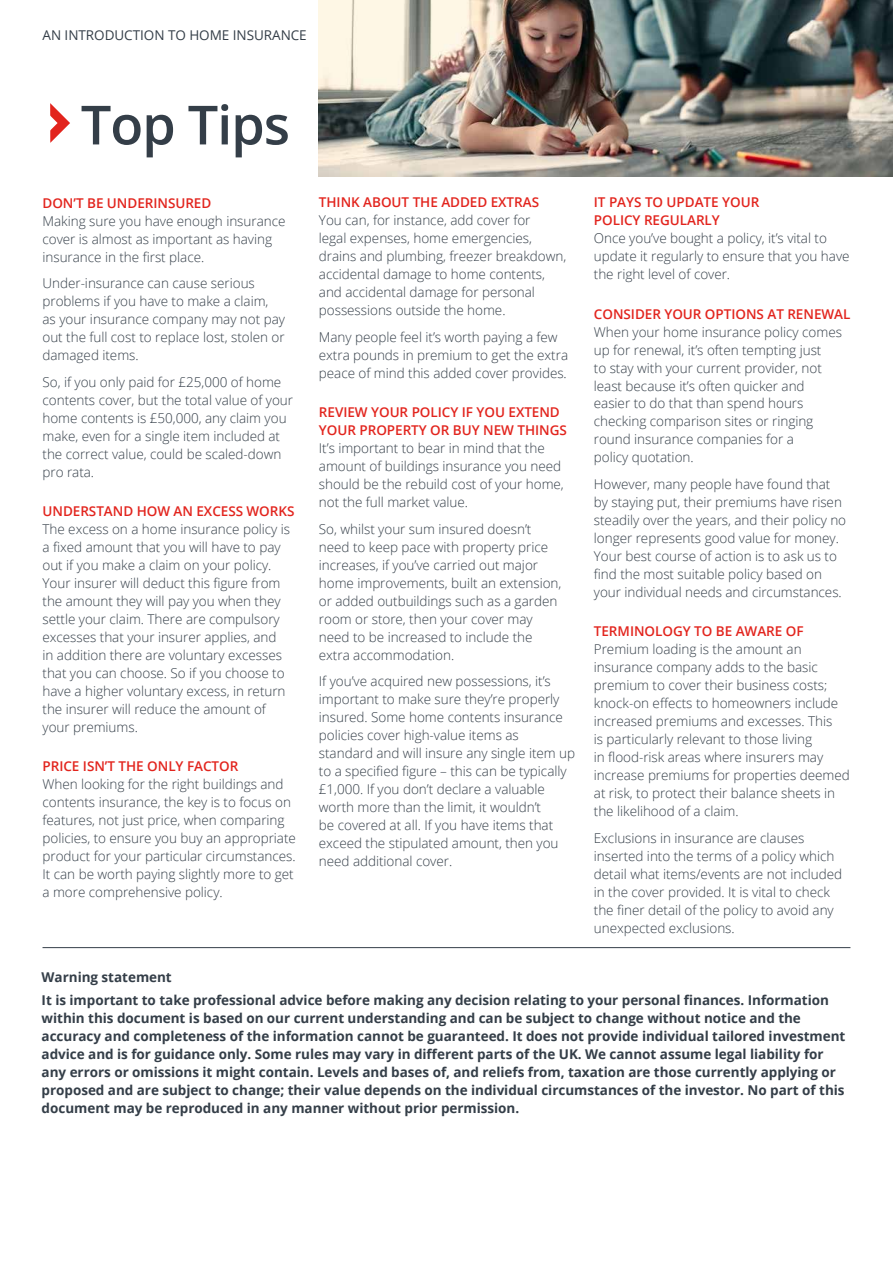
<style>
.page{position:relative;width:893px;height:1263px;background:#fff}
.page>*{position:absolute;margin:0;border:0;box-sizing:border-box;transform-origin:0 0}
.t1{font:600 54px "Open Sans";letter-spacing:-.02em;color:#343e48}
.t2{font:300 13.5px/18px "Open Sans";letter-spacing:-.005em;color:#343e48}
.t3{font:700 13.5px/18px "Open Sans";letter-spacing:-.005em;color:#343e48}
.t4{font:600 13.5px/18px "Open Sans";letter-spacing:-.005em;color:#e2241d}
.t5{font:13.5px "Open Sans";letter-spacing:-.005em;color:#343e48}
</style>
<div class="page">
<img style="left:319px;top:0;width:574px;height:176px">
<hr style="left:43px;top:947px;width:807px;height:1px;background:#343e48">
<svg style="left:50px;top:103px;width:20px;height:40px"></svg>
<p class="t5" style="left:43px;top:26px;width:266px">AN INTRODUCTION TO HOME INSURANCE</p>
<h1 class="t1" style="left:81px;top:88px;width:211px">Top Tips</h1>
<p class="t4" style="left:43px;top:193px;width:170px">DON’T BE UNDERINSURED</p>
<p class="t2" style="left:43px;top:211px;width:244px">Making sure you have enough insurance cover is almost as important as having insurance in the first place.</p>
<p class="t2" style="left:43px;top:274px;width:244px">Under-insurance can cause serious problems if you have to make a claim, as your insurance company may not pay out the full cost to replace lost, stolen or damaged items.</p>
<p class="t2" style="left:43px;top:372px;width:252px">So, if you only paid for £25,000 of home contents cover, but the total value of your home contents is £50,000, any claim you make, even for a single item included at the correct value, could be scaled-down pro rata.</p>
<p class="t4" style="left:43px;top:502px;width:253px">UNDERSTAND HOW AN EXCESS WORKS</p>
<p class="t2" style="left:43px;top:519px;width:249px">The excess on a home insurance policy is a fixed amount that you will have to pay out if you make a claim on your policy.<br>Your insurer will deduct this figure from the amount they will pay you when they settle your claim. There are compulsory excesses that your insurer applies, and in addition there are voluntary excesses that you can choose. So if you choose to have a higher voluntary excess, in return the insurer will reduce the amount of your premiums.</p>
<p class="t4" style="left:43px;top:757px;width:197px">PRICE ISN’T THE ONLY FACTOR</p>
<p class="t2" style="left:43px;top:775px;width:255px">When looking for the right buildings and contents insurance, the key is to focus on features, not just price, when comparing policies, to ensure you buy an appropriate product for your particular circumstances.<br>It can be worth paying slightly more to get a more comprehensive policy.</p>
<p class="t4" style="left:319px;top:193px;width:222px">THINK ABOUT THE ADDED EXTRAS</p>
<p class="t2" style="left:319px;top:211px;width:249px">You can, for instance, add cover for<br>legal expenses, home emergencies, drains and plumbing, freezer breakdown, accidental damage to home contents, and accidental damage for personal possessions outside the home.</p>
<p class="t2" style="left:319px;top:328px;width:251px">Many people feel it’s worth paying a few extra pounds in premium to get the extra peace of mind this added cover provides.</p>
<p class="t4" style="left:319px;top:403px;width:249px">REVIEW YOUR POLICY IF YOU EXTEND<br>YOUR PROPERTY OR BUY NEW THINGS</p>
<p class="t2" style="left:319px;top:439px;width:246px">It’s important to bear in mind that the amount of buildings insurance you need should be the rebuild cost of your home, not the full market value.</p>
<p class="t2" style="left:319px;top:519px;width:244px">So, whilst your sum insured doesn’t need to keep pace with property price increases, if you’ve carried out major home improvements, built an extension, or added outbuildings such as a garden room or store, then your cover may need to be increased to include the extra accommodation.</p>
<p class="t2" style="left:319px;top:672px;width:258px">If you’ve acquired new possessions, it’s important to make sure they’re properly insured. Some home contents insurance policies cover high-value items as standard and will insure any single item up to a specified figure – this can be typically £1,000. If you don’t declare a valuable worth more than the limit, it wouldn’t<br>be covered at all. If you have items that exceed the stipulated amount, then you need additional cover.</p>
<p class="t4" style="left:594px;top:193px;width:167px">IT PAYS TO UPDATE YOUR<br>POLICY REGULARLY</p>
<p class="t2" style="left:594px;top:229px;width:257px">Once you’ve bought a policy, it’s vital to update it regularly to ensure that you have the right level of cover.</p>
<p class="t4" style="left:594px;top:304px;width:258px">CONSIDER YOUR OPTIONS AT RENEWAL</p>
<p class="t2" style="left:594px;top:322px;width:250px">When your home insurance policy comes up for renewal, it’s often tempting just<br>to stay with your current provider, not least because it’s often quicker and easier to do that than spend hours checking comparison sites or ringing round insurance companies for a<br>policy quotation.</p>
<p class="t2" style="left:594px;top:475px;width:254px">However, many people have found that by staying put, their premiums have risen steadily over the years, and their policy no longer represents good value for money.<br>Your best course of action is to ask us to find the most suitable policy based on your individual needs and circumstances.</p>
<p class="t4" style="left:594px;top:622px;width:211px">TERMINOLOGY TO BE AWARE OF</p>
<p class="t2" style="left:594px;top:640px;width:257px">Premium loading is the amount an insurance company adds to the basic premium to cover their business costs; knock-on effects to homeowners include increased premiums and excesses. This<br>is particularly relevant to those living<br>in flood-risk areas where insurers may increase premiums for properties deemed at risk, to protect their balance sheets in the likelihood of a claim.</p>
<p class="t2" style="left:594px;top:828px;width:250px">Exclusions in insurance are clauses inserted into the terms of a policy which detail what items/events are not included in the cover provided. It is vital to check the finer detail of the policy to avoid any unexpected exclusions.</p>
<p class="t3" style="left:42px;top:966px;width:789px;line-height:22.2px">Warning statement<br>It is important to take professional advice before making any decision relating to your personal finances. Information</p>
<p class="t3" style="left:42px;top:1008px;width:805px">within this document is based on our current understanding and can be subject to change without notice and the accuracy and completeness of the information cannot be guaranteed. It does not provide individual tailored investment advice and is for guidance only. Some rules may vary in different parts of the UK. We cannot assume legal liability for any errors or omissions it might contain. Levels and bases of, and reliefs from, taxation are those currently applying or proposed and are subject to change; their value depends on the individual circumstances of the investor. No part of this document may be reproduced in any manner without prior permission.</p>
</div>
